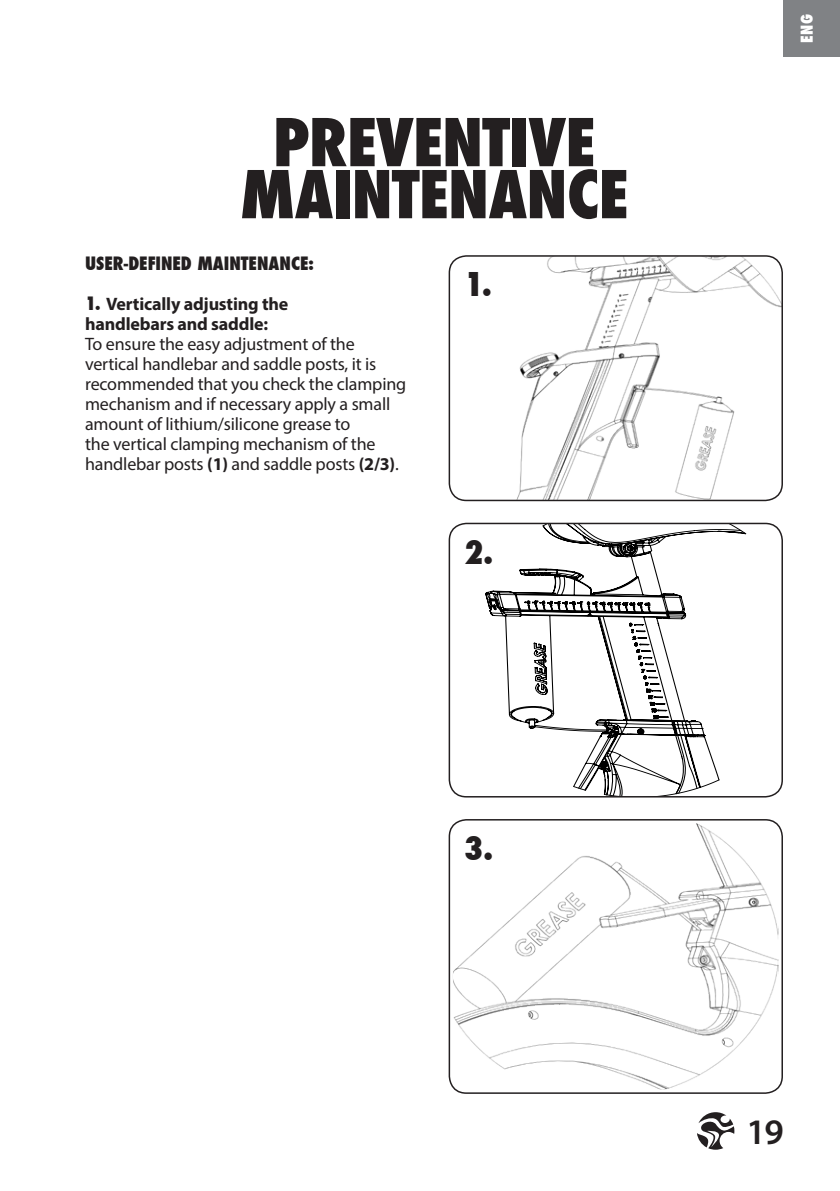
<style>
.page{position:relative;width:840px;height:1191px;background:#fff}
.page>*{position:absolute;margin:0;border:0;box-sizing:border-box;transform-origin:0 0}
.t1{font:800 condensed 64px/52px "Futura";letter-spacing:-.01em;color:#231f20;text-align:center}
.t2{font:600 36px "Myriad Pro";color:#231f20}
.t3{font:800 condensed 32px "Futura";color:#231f20}
.t4{font:18px/20px "Myriad Pro";letter-spacing:-.01em;color:#231f20}
.t5{font:700 18px/20px "Myriad Pro";letter-spacing:-.01em;color:#231f20}
.t6{font:800 condensed 18px "Futura";color:#231f20}
.t7{font:800 condensed 16px "Futura";color:#fff}
.s1{font-family:"Futura";font-weight:800;font-stretch:condensed}
.s2{font-weight:700}
</style>
<div class="page">
<svg style="left:697px;top:1112px;width:37px;height:37px"></svg>
<div style="left:782px;top:0;width:57px;height:57px;background:#808285"></div>
<svg style="left:485px;top:526px;width:260px;height:268px"></svg>
<div style="left:448px;top:523px;width:334px;height:274px;border:2px solid #231f20;border-radius:17px"></div>
<img style="left:452px;top:823px;width:326px;height:266px">
<div style="left:448px;top:819px;width:334px;height:274px;border:2px solid #231f20;border-radius:17px"></div>
<img style="left:517px;top:256px;width:264px;height:244px">
<div style="left:448px;top:255px;width:334px;height:246px;border:2px solid #231f20;border-radius:17px"></div>
<p class="t1" style="left:240px;top:117px;width:390px">PREVENTIVE<br>MAINTENANCE</p>
<p class="t6" style="left:85px;top:251px;width:230px">USER-DEFINED MAINTENANCE:</p>
<p class="t5" style="left:85px;top:293px;width:204px"><span class="s1">1.</span> Vertically adjusting the handlebars and saddle:</p>
<p class="t4" style="left:85px;top:334px;width:322px">To ensure the easy adjustment of the vertical handlebar and saddle posts, it is recommended that you check the clamping mechanism and if necessary apply a small amount of lithium/silicone grease to<br>the vertical clamping mechanism of the handlebar posts <span class="s2">(1)</span> and saddle posts <span class="s2">(2/3)</span>.</p>
<p class="t3" style="left:464px;top:262px;width:29px">1.</p>
<p class="t3" style="left:464px;top:530px;width:30px">2.</p>
<p class="t3" style="left:464px;top:826px;width:30px">3.</p>
<p class="t7" style="left:795px;top:43px;width:30px;rotate:-90deg">ENG</p>
<h2 class="t2" style="left:746px;top:1109px;width:39px">19</h2>
</div>
